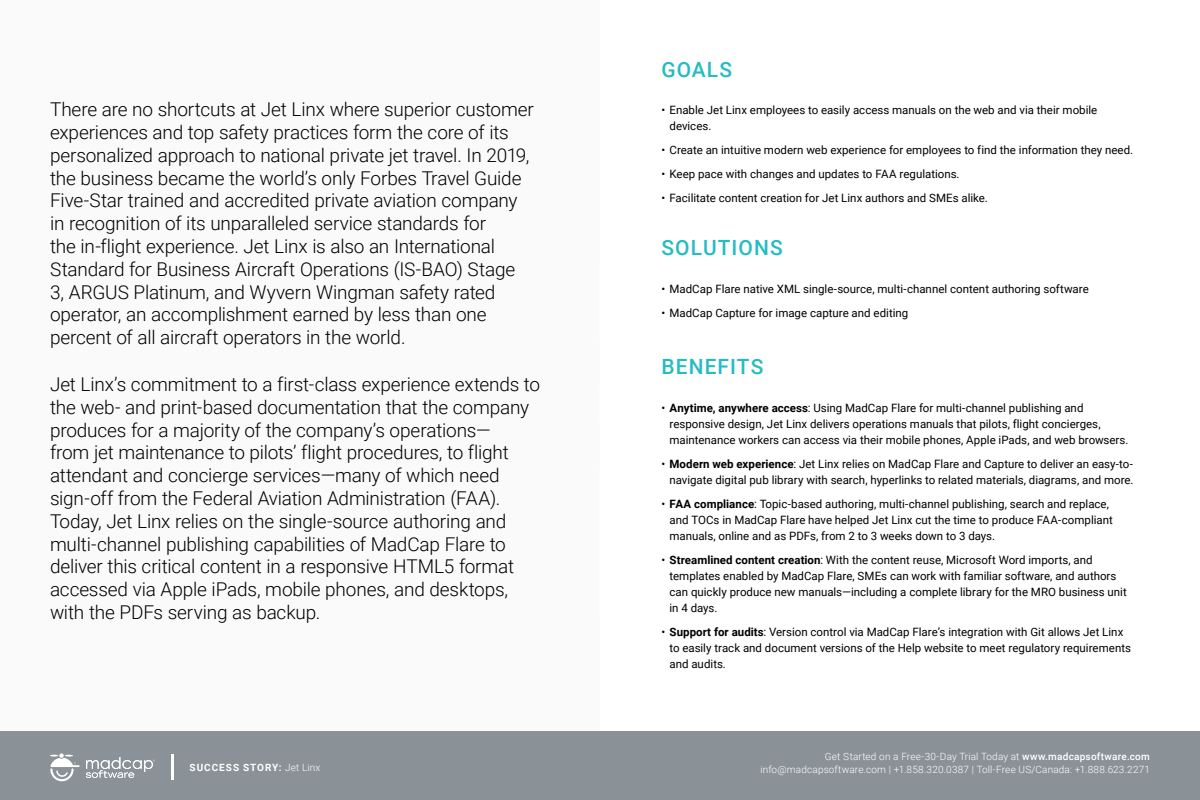
<style>
.page{position:relative;width:1200px;height:800px;background:#fff}
.page>*{position:absolute;margin:0;border:0;box-sizing:border-box;transform-origin:0 0}
.t1{font:500 21px "Roboto";letter-spacing:.05em;color:#25bcc3}
.t2{font:300 19px/22.8px "Roboto";letter-spacing:-.01em;color:#000}
.t3{font:11.5px/16px "Roboto";color:#000}
.t4{font:300 10px/13px "Roboto";letter-spacing:.015em;color:#fff;text-align:right}
.t5{font:700 10px "Roboto";letter-spacing:.1em;color:#fff}
.s1{font-weight:700}
.s2{font-weight:300}
.s3{font-weight:500}
</style>
<div class="page">
<div style="left:0;top:0;width:600px;height:800px;background:#fafafa"></div>
<div style="left:0;top:731px;width:1200px;height:69px;background:#8a9297"></div>
<hr style="left:171px;top:754px;width:3px;height:26px;background:#fff">
<svg style="left:50px;top:753px;width:30px;height:28px"></svg>
<svg style="left:86px;top:757px;width:69px;height:21px"></svg>
<p class="t2" style="left:50px;top:97px;width:485px">There are no shortcuts at Jet Linx where superior customer experiences and top safety practices form the core of its personalized approach to national private jet travel. In 2019, the business became the world’s only Forbes Travel Guide Five-Star trained and accredited private aviation company in recognition of its unparalleled service standards for<br>the in-flight experience. Jet Linx is also an International Standard for Business Aircraft Operations (IS-BAO) Stage 3, ARGUS Platinum, and Wyvern Wingman safety rated operator, an accomplishment earned by less than one percent of all aircraft operators in the world.</p>
<p class="t2" style="left:50px;top:372px;width:491px">Jet Linx’s commitment to a first-class experience extends to the web- and print-based documentation that the company produces for a majority of the company’s operations—<br>from jet maintenance to pilots’ flight procedures, to flight attendant and concierge services—many of which need sign-off from the Federal Aviation Administration (FAA).<br>Today, Jet Linx relies on the single-source authoring and multi-channel publishing capabilities of MadCap Flare to deliver this critical content in a responsive HTML5 format accessed via Apple iPads, mobile phones, and desktops, with the PDFs serving as backup.</p>
<h1 class="t1" style="left:662px;top:55px;width:72px">GOALS</h1>
<p class="t3" style="left:670px;top:102px;width:429px;text-indent:-8px">• Enable Jet Linx employees to easily access manuals on the web and via their mobile devices.</p>
<p class="t3" style="left:662px;top:142px;width:473px">• Create an intuitive modern web experience for employees to find the information they need.</p>
<p class="t3" style="left:662px;top:166px;width:300px">• Keep pace with changes and updates to FAA regulations.</p>
<p class="t3" style="left:662px;top:190px;width:328px">• Facilitate content creation for Jet Linx authors and SMEs alike.</p>
<h1 class="t1" style="left:662px;top:233px;width:123px">SOLUTIONS</h1>
<p class="t3" style="left:662px;top:280px;width:429px">• MadCap Flare native XML single-source, multi-channel content authoring software</p>
<p class="t3" style="left:662px;top:304px;width:248px">• MadCap Capture for image capture and editing</p>
<h1 class="t1" style="left:662px;top:352px;width:103px">BENEFITS</h1>
<p class="t3" style="left:670px;top:399px;width:461px;text-indent:-8px">• <span class="s1">Anytime, anywhere access</span>: Using MadCap Flare for multi-channel publishing and responsive design, Jet Linx delivers operations manuals that pilots, flight concierges, maintenance workers can access via their mobile phones, Apple iPads, and web browsers.</p>
<p class="t3" style="left:662px;top:455px;width:474px;text-align:right">• <span class="s1">Modern web experience</span>: Jet Linx relies on MadCap Flare and Capture to deliver an easy-to&shy;navigate digital pub library with search, hyperlinks to related materials, diagrams, and more.</p>
<p class="t3" style="left:670px;top:495px;width:445px;text-indent:-8px">• <span class="s1">FAA compliance</span>: Topic-based authoring, multi-channel publishing, search and replace, and TOCs in MadCap Flare have helped Jet Linx cut the time to produce FAA-compliant manuals, online and as PDFs, from 2 to 3 weeks down to 3 days.</p>
<p class="t3" style="left:670px;top:551px;width:459px;text-indent:-8px">• <span class="s1">Streamlined content creation</span>: With the content reuse, Microsoft Word imports, and templates enabled by MadCap Flare, SMEs can work with familiar software, and authors can quickly produce new manuals—including a complete library for the MRO business unit in 4 days.</p>
<p class="t3" style="left:670px;top:623px;width:463px;text-indent:-8px">• <span class="s1">Support for audits</span>: Version control via MadCap Flare’s integration with Git allows Jet Linx to easily track and document versions of the Help website to meet regulatory requirements and audits.</p>
<p class="t5" style="left:190px;top:760px;width:133px">SUCCESS STORY: <span class="s2">Jet Linx</span></p>
<p class="t4" style="left:760px;top:750px;width:391px">Get Started on a Free-30-Day Trial Today at <span class="s3">www.madcapsoftware.com </span>info@madcapsoftware.com | +1.858.320.0387 | Toll-Free US/Canada: +1.888.623.2271</p>
</div>
